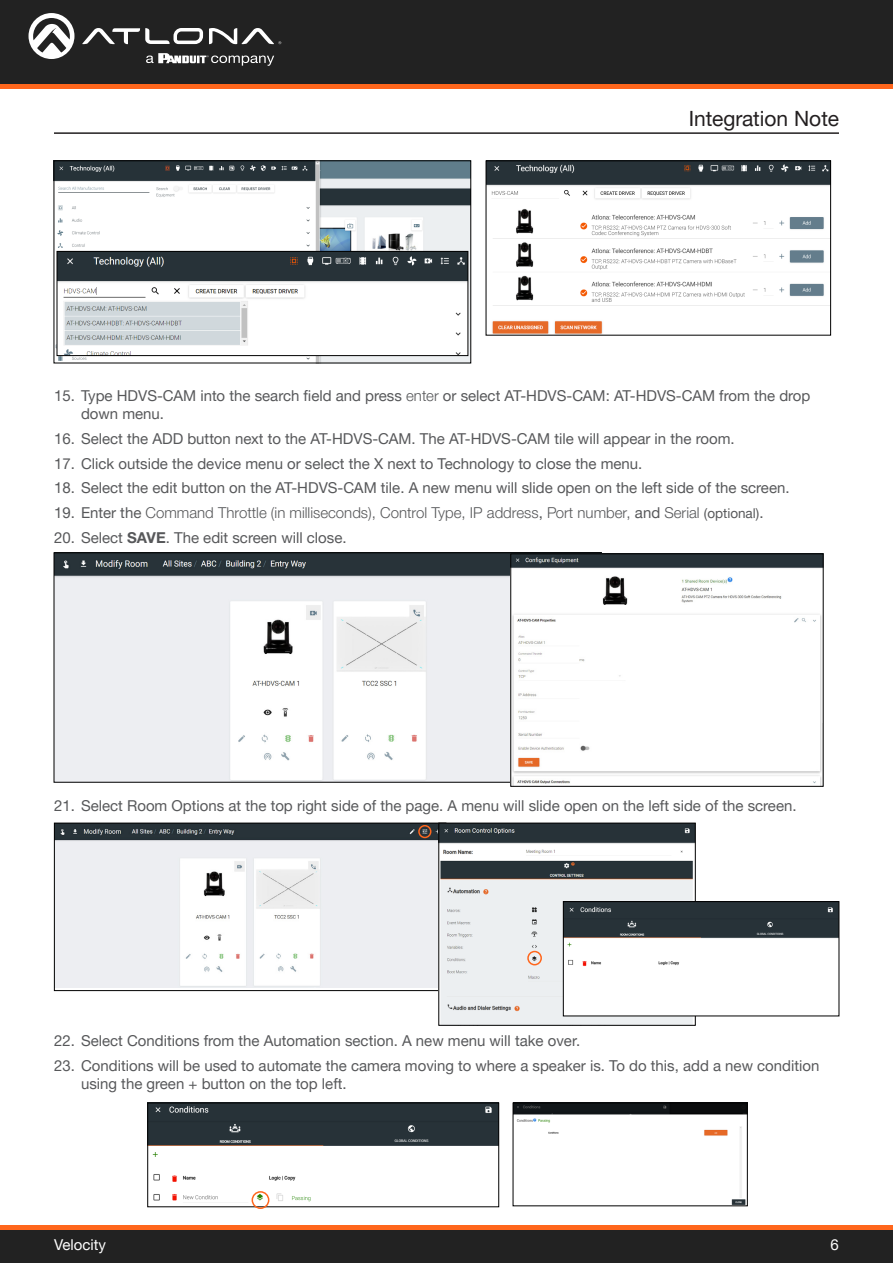
<style>
.page{position:relative;width:893px;height:1263px;background:#fff}
.page>*{position:absolute;margin:0;border:0;box-sizing:border-box;transform-origin:0 0}
.Non_TOC_Section_Head{font:21px "Helvetica Neue LTW1 G";color:#231f20}
.t1{font:15px/18px "Helvetica Neue LTW1 G";color:#57585a}
.t2{font:300 15px "Helvetica Neue LTW1 G";color:#57585a}
.t3{font:15px "Helvetica Neue LTW1 G";color:#fff}
.s1{font-weight:300}
.s2{font-weight:400}
.s3{font-weight:400;font-size:13.5px}
.s4{font-weight:700}
</style>
<div class="page">
<div style="left:0;top:1227px;width:893px;height:36px;background:#222"></div>
<div style="left:0;top:0;width:893px;height:84px;background:#222"></div>
<svg style="left:82px;top:28px;width:121px;height:16px"></svg>
<svg style="left:209px;top:28px;width:72px;height:16px"></svg>
<svg style="left:29px;top:13px;width:45px;height:46px"></svg>
<svg style="left:146px;top:53px;width:128px;height:13px"></svg>
<hr style="left:0;top:84px;width:893px;height:4px;background:#ff661c">
<hr style="left:0;top:1225px;width:893px;height:4px;background:#ff661c">
<hr style="left:54px;top:132px;width:785px;height:2px;background:#231f20">
<img style="left:56px;top:825px;width:382px;height:162px">
<div style="left:54px;top:823px;width:392px;height:168px;border:1px solid #000"></div>
<div style="left:418px;top:825px;width:13px;height:13px;border:2px solid #ff661c;border-radius:50%"></div>
<img style="left:440px;top:825px;width:254px;height:199px">
<div style="left:438px;top:823px;width:258px;height:203px;border:1px solid #000"></div>
<img style="left:56px;top:162px;width:413px;height:199px">
<div style="left:54px;top:160px;width:417px;height:203px;border:1px solid #000"></div>
<img style="left:56px;top:554px;width:454px;height:227px">
<img style="left:565px;top:903px;width:272px;height:111px">
<div style="left:563px;top:901px;width:276px;height:115px;border:1px solid #000"></div>
<div style="left:527px;top:951px;width:15px;height:14px;border:2px solid #ff661c;border-radius:50%"></div>
<img style="left:149px;top:1104px;width:348px;height:101px">
<div style="left:147px;top:1102px;width:352px;height:105px;border:1px solid #000"></div>
<img style="left:515px;top:1104px;width:231px;height:100px">
<div style="left:513px;top:1102px;width:235px;height:104px;border:1px solid #000"></div>
<div style="left:252px;top:1191px;width:17px;height:18px;border:2px solid #ff661c;border-radius:50%"></div>
<img style="left:512px;top:555px;width:310px;height:230px">
<div style="left:510px;top:553px;width:314px;height:234px;border:1px solid #000"></div>
<img style="left:488px;top:162px;width:341px;height:172px">
<div style="left:486px;top:160px;width:345px;height:176px;border:1px solid #000"></div>
<img style="left:59px;top:253px;width:407px;height:101px">
<div style="left:57px;top:251px;width:411px;height:105px;border:1px solid #000"></div>
<p class="Non_TOC_Section_Head" style="left:689px;top:105px;width:152px">Integration Note</p>
<p class="t1" style="left:81px;top:387px;width:731px;text-indent:-27px">15. Type HDVS-CAM into the search field and press <span class="s1">enter</span> or select AT-HDVS-CAM: AT-HDVS-CAM from the drop down menu.</p>
<p class="t1" style="left:54px;top:429px;width:682px">16. Select the ADD button next to the AT-HDVS-CAM. The AT-HDVS-CAM tile will appear in the room.</p>
<p class="t1" style="left:54px;top:454px;width:590px">17. Click outside the device menu or select the X next to Technology to close the menu.</p>
<p class="t1" style="left:54px;top:479px;width:737px">18. Select the edit button on the AT-HDVS-CAM tile. A new menu will slide open on the left side of the screen.</p>
<p class="t2" style="left:54px;top:504px;width:711px"><span class="s2">19. Enter the</span> Command Throttle (in milliseconds), Control Type, IP address<span class="s2">,</span> Port number, <span class="s2">and</span> Serial <span class="s3">(optional)</span><span class="s2">.</span></p>
<p class="t1" style="left:54px;top:528px;width:294px">20. Select <span class="s4">SAVE</span>. The edit screen will close.</p>
<p class="t1" style="left:54px;top:797px;width:744px">21. Select Room Options at the top right side of the page. A menu will slide open on the left side of the screen.</p>
<p class="t1" style="left:54px;top:1032px;width:528px">22. Select Conditions from the Automation section. A new menu will take over.</p>
<p class="t1" style="left:81px;top:1056px;width:740px;text-indent:-27px">23. Conditions will be used to automate the camera moving to where a speaker is. To do this, add a new condition using the green + button on the top left.</p>
<p class="t3" style="left:54px;top:1235px;width:54px">Velocity</p>
<p class="t3" style="left:831px;top:1235px;width:10px">6</p>
</div>
